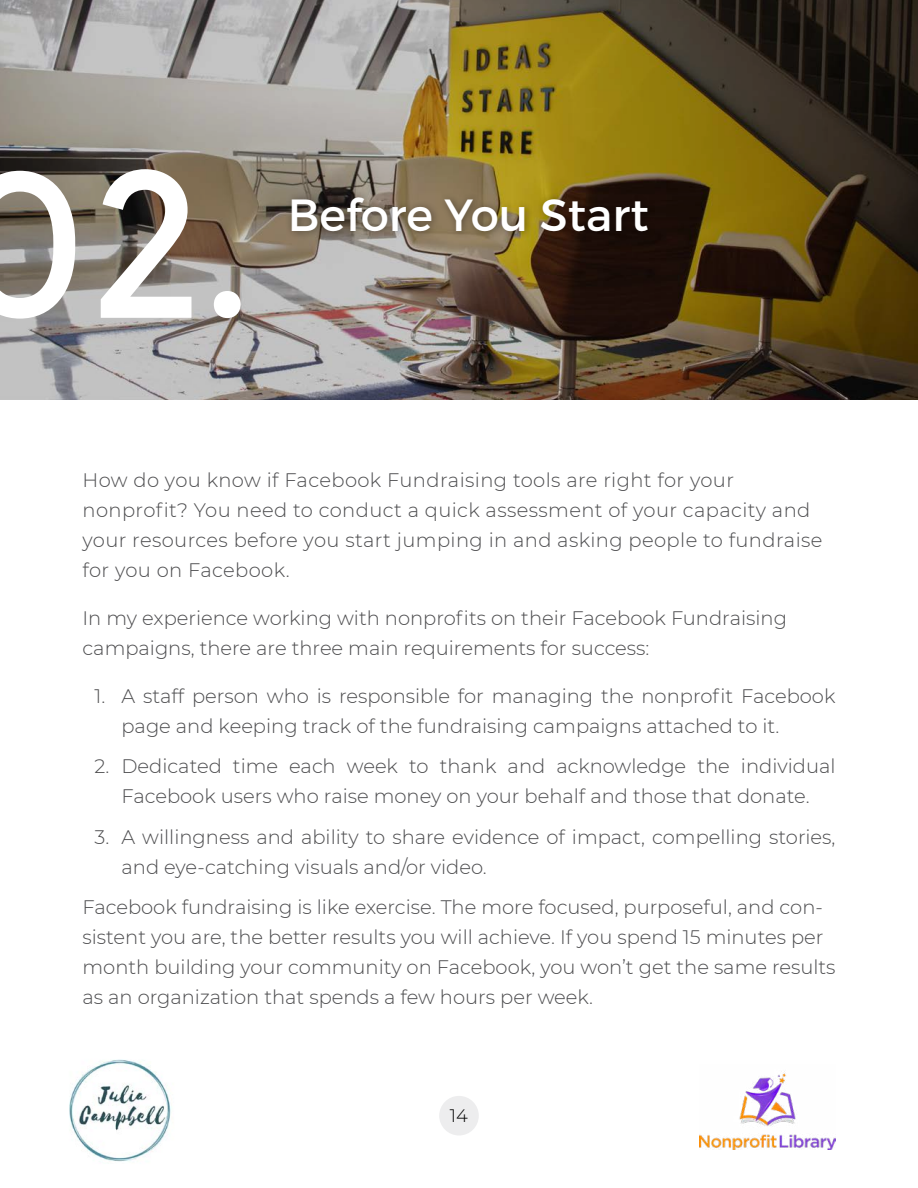
<style>
.page{position:relative;width:918px;height:1188px;background:#fff}
.page>*{position:absolute;margin:0;border:0;box-sizing:border-box;transform-origin:0 0}
.t1{font:500 229.5px "Affogato";color:#fff}
.t2{font:45px "Montserrat";color:#fff}
.t3{font:300 19.5px/30px "Montserrat";color:#4c4c4e}
.t4{font:300 19.5px/30px "Montserrat";letter-spacing:.02em;color:#4c4c4e}
.t5{font:300 18px "Montserrat";color:#000}
</style>
<div class="page">
<img style="left:700px;top:1071px;width:135px;height:79px">
<div style="left:439px;top:1096px;width:40px;height:40px;background:#ededee;border-radius:50%"></div>
<img style="left:69px;top:1059px;width:103px;height:103px">
<img style="left:0;top:0;width:918px;height:400px">
<div style="left:285px;top:191px;width:371px;height:49px;background:#000;opacity:.41"></div>
<h1 class="t1" style="left:-48px;top:98px;width:303px">02.</h1>
<h2 class="t2" style="left:288px;top:188px;width:362px">Before You Start</h2>
<p class="t4" style="left:82px;top:464px;width:742px">How do you know if Facebook Fundraising tools are right for your nonprofit? You need to conduct a quick assessment of your capacity and your resources before you start jumping in and asking people to fundraise for you on Facebook.</p>
<p class="t3" style="left:82px;top:602px;width:706px">In my experience working with nonprofits on their Facebook Fundraising campaigns, there are three main requirements for success:</p>
<p class="t3" style="left:122px;top:680px;width:716px;text-indent:-27px">1. A staff person who is responsible for managing the nonprofit Facebook page and keeping track of the fundraising campaigns attached to it.</p>
<p class="t3" style="left:94px;top:751px;width:743px;text-align:center">2. Dedicated time each week to thank and acknowledge the individual<br>Facebook users who raise money on your behalf and those that donate.</p>
<p class="t3" style="left:122px;top:821px;width:716px;text-indent:-27px">3. A willingness and ability to share evidence of impact, compelling stories, and eye-catching visuals and/or video.</p>
<p class="t3" style="left:82px;top:892px;width:755px">Facebook fundraising is like exercise. The more focused, purposeful, and con&shy;sistent you are, the better results you will achieve. If you spend 15 minutes per month building your community on Facebook, you won’t get the same results as an organization that spends a few hours per week.</p>
<p class="t5" style="left:450px;top:1104px;width:20px">14</p>
</div>
